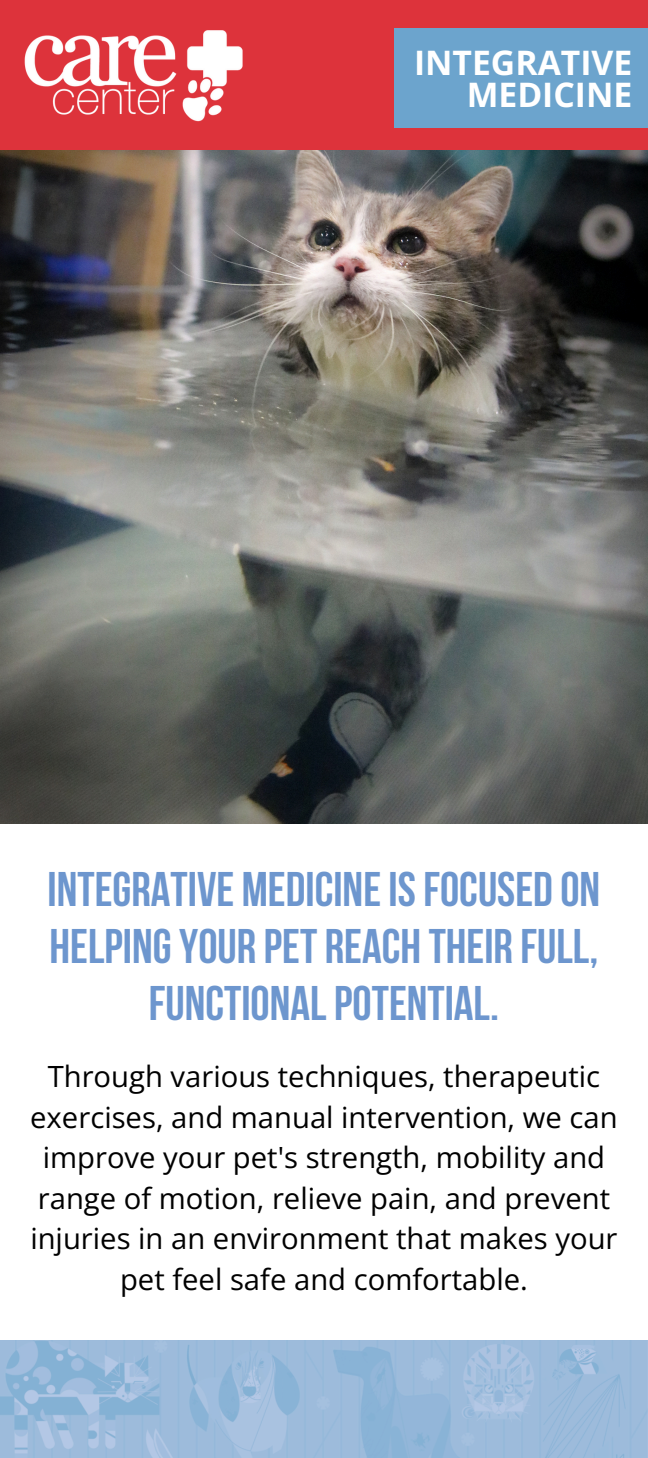
<style>
.page{position:relative;width:648px;height:1458px;background:#fff}
.page>*{position:absolute;margin:0;border:0;box-sizing:border-box;transform-origin:0 0}
.t1{font:700 48.38px/57.1px "Bebas Neue";color:#6d96ce;text-align:center}
.t2{font:700 33.75px/31.9px "Open Sans";color:#fff;text-align:right}
.t3{font:29.25px/40.5px "Open Sans";color:#000;text-align:center}
</style>
<div class="page">
<img style="left:0;top:1340px;width:648px;height:118px">
<img style="left:0;top:150px;width:648px;height:673px">
<div style="left:0;top:0;width:648px;height:150px;background:#dd333b"></div>
<div style="left:395px;top:28px;width:253px;height:100px;background:#6ca4cd"></div>
<img style="left:24px;top:30px;width:219px;height:92px">
<p class="t2" style="left:414px;top:46px;width:220px">INTEGRATIVE<br>MEDICINE</p>
<p class="t1" style="left:48px;top:865px;width:554px">INTEGRATIVE MEDICINE IS FOCUSED ON<br>HELPING YOUR PET REACH THEIR FULL,<br>FUNCTIONAL POTENTIAL.</p>
<p class="t3" style="left:30px;top:1056px;width:589px">Through various techniques, therapeutic exercises, and manual intervention, we can improve your pet's strength, mobility and range of motion, relieve pain, and prevent injuries in an environment that makes your pet feel safe and comfortable.</p>
</div>
